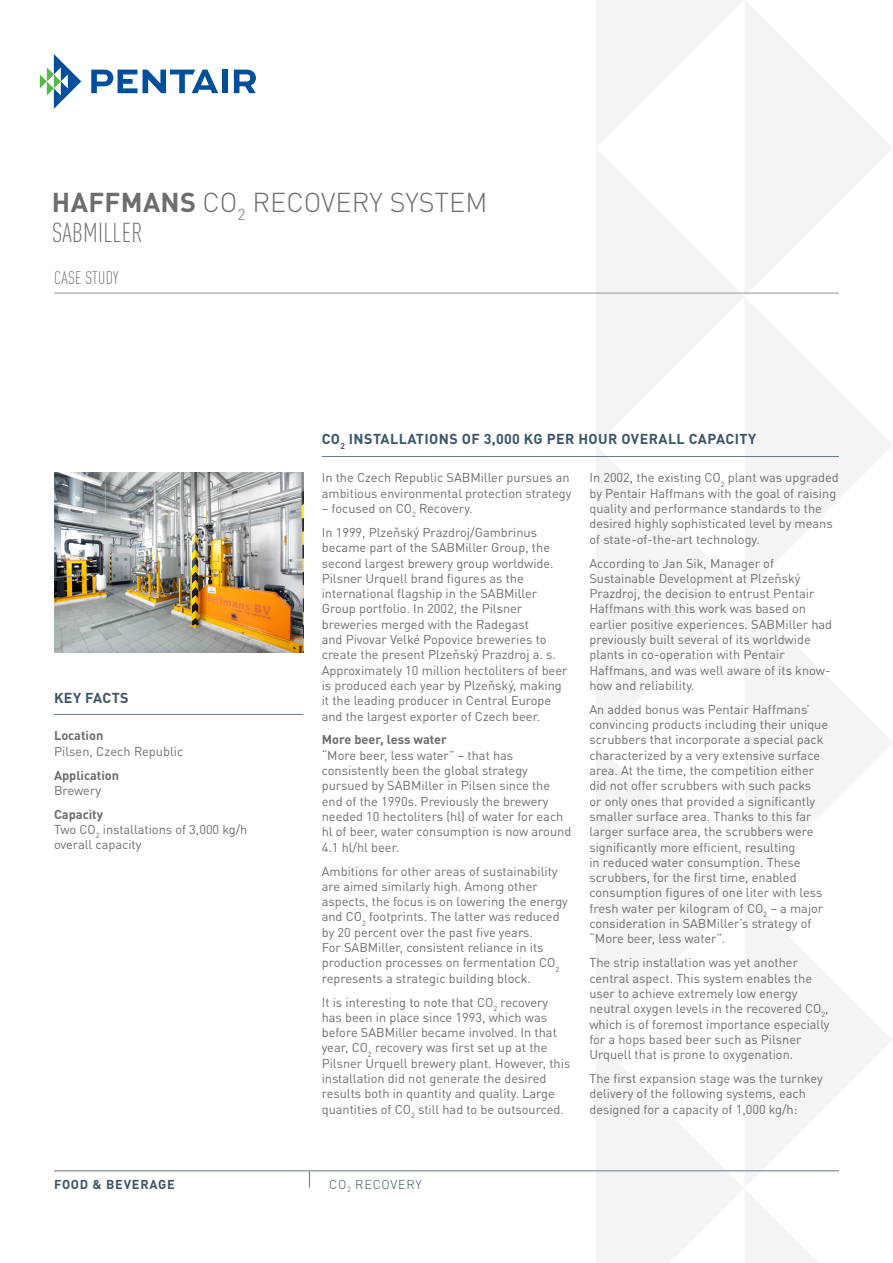
<style>
.page{position:relative;width:893px;height:1263px;background:#fff}
.page>*{position:absolute;margin:0;border:0;box-sizing:border-box;transform-origin:0 0}
.BrandedProductLine_T{font:300 27px "DIN Pro";color:#6c6d70}
.C_Descriptor_Title{font:300 condensed 27px "DIN Pro";letter-spacing:.01em;color:#6c6d70}
.C_TitleSection{font:300 condensed 18px "DIN Pro";letter-spacing:.01em;color:#6c6d70}
.C_SubTitleBodyCopy{font:700 14.25px "DIN Pro";letter-spacing:.03em;color:#3b5566}
.C_BodyCopy{font:12.75px/15.3px "DIN Pro";color:#6c6d70}
.C_BodyCopy-2{font:700 12.75px/15.3px "DIN Pro";color:#6c6d70}
.C_SolutionsPlatform{font:700 12.75px "DIN Pro";letter-spacing:.06em;color:#3b5566}
.C_Descriptor_InfoLin{font:300 12.75px "DIN Pro";letter-spacing:.055em;color:#3b5566}
.s1{font-weight:700}
.s2{font-weight:400}
</style>
<div class="page">
<svg style="left:596px;top:0;width:296px;height:148px"></svg>
<svg style="left:596px;top:148px;width:296px;height:297px"></svg>
<svg style="left:596px;top:445px;width:296px;height:297px"></svg>
<svg style="left:596px;top:742px;width:296px;height:430px"></svg>
<svg style="left:596px;top:1039px;width:237px;height:224px;fill:#f4f4f4"></svg>
<hr style="left:54px;top:1170px;width:785px;height:1px;background:#687a8a">
<svg style="left:309px;top:1171px;width:1px;height:16px"></svg>
<svg style="left:40px;top:54px;width:41px;height:55px"></svg>
<svg style="left:91px;top:70px;width:46px;height:23px"></svg>
<svg style="left:143px;top:70px;width:75px;height:23px"></svg>
<div style="left:222px;top:70px;width:6px;height:23px;background:#014e99"></div>
<svg style="left:234px;top:70px;width:22px;height:23px"></svg>
<hr style="left:54px;top:293px;width:785px;height:1px;background:#95979a">
<hr style="left:322px;top:456px;width:517px;height:1px;background:#687a8a">
<hr style="left:54px;top:714px;width:249px;height:1px;background:#687a8a">
<img style="left:54px;top:473px;width:250px;height:179px">
<p class="BrandedProductLine_T" style="left:52px;top:182px;width:437px"><span class="s1">HAFFMANS</span> CO<sub>2</sub> RECOVERY SYSTEM</p>
<p class="C_Descriptor_Title" style="left:52px;top:214px;width:92px">SABMILLER</p>
<p class="C_TitleSection" style="left:54px;top:265px;width:66px">CASE STUDY</p>
<p class="C_SubTitleBodyCopy" style="left:54px;top:686px;width:76px">KEY FACTS</p>
<p class="C_BodyCopy" style="left:54px;top:727px;width:131px"><span class="s1">Location<br></span>Pilsen, Czech Republic</p>
<p class="C_BodyCopy-2" style="left:54px;top:766px;width:67px">Application<br><span class="s2">Brewery</span></p>
<p class="C_BodyCopy" style="left:54px;top:805px;width:195px"><span class="s1">Capacity<br></span>Two CO<sub>2</sub> installations of 3,000 kg/h overall capacity</p>
<p class="C_SubTitleBodyCopy" style="left:322px;top:427px;width:436px">CO<sub>2</sub> INSTALLATIONS OF 3,000 KG PER HOUR OVERALL CAPACITY</p>
<p class="C_BodyCopy" style="left:322px;top:469px;width:251px">In the Czech Republic SABMiller pursues an ambitious environmental protection strategy</p>
<p class="C_BodyCopy" style="left:322px;top:499px;width:152px">– focused on CO<sub>2</sub> Recovery.</p>
<p class="C_BodyCopy" style="left:322px;top:523px;width:247px">In 1999, Plzeňský Prazdroj/Gambrinus became part of the SABMiller Group, the second largest brewery group worldwide.<br>Pilsner Urquell brand figures as the international flagship in the SABMiller Group portfolio. In 2002, the Pilsner breweries merged with the Radegast<br>and Pivovar Velké Popovice breweries to create the present Plzeňský Prazdroj a. s.<br>Approximately 10 million hectoliters of beer is produced each year by Plzeňský, making it the leading producer in Central Europe and the largest exporter of Czech beer.</p>
<p class="C_BodyCopy" style="left:322px;top:731px;width:251px"><span class="s1">More beer, less water<br></span>“More beer, less water” – that has consistently been the global strategy pursued by SABMiller in Pilsen since the end of the 1990s. Previously the brewery needed 10 hectoliters (hl) of water for each hl of beer, water consumption is now around 4.1 hl/hl beer.</p>
<p class="C_BodyCopy" style="left:322px;top:862px;width:248px">Ambitions for other areas of sustainability are aimed similarly high. Among other aspects, the focus is on lowering the energy and CO<sub>2</sub> footprints. The latter was reduced by 20 percent over the past five years.<br>For SABMiller, consistent reliance in its production processes on fermentation CO<sub>2 </sub>represents a strategic building block.</p>
<p class="C_BodyCopy" style="left:322px;top:993px;width:250px">It is interesting to note that CO<sub>2</sub> recovery has been in place since 1993, which was before SABMiller became involved. In that year, CO<sub>2</sub> recovery was first set up at the Pilsner Urquell brewery plant. However, this installation did not generate the desired results both in quantity and quality. Large quantities of CO<sub>2</sub> still had to be outsourced.</p>
<p class="C_BodyCopy" style="left:589px;top:469px;width:251px">In 2002, the existing CO<sub>2</sub> plant was upgraded by Pentair Haffmans with the goal of raising quality and performance standards to the desired highly sophisticated level by means of state-of-the-art technology.</p>
<p class="C_BodyCopy" style="left:589px;top:554px;width:244px">According to Jan Sik, Manager of Sustainable Development at Plzeňský Prazdroj, the decision to entrust Pentair Haffmans with this work was based on earlier positive experiences. SABMiller had previously built several of its worldwide plants in co-operation with Pentair Haffmans, and was well aware of its know&shy;how and reliability.</p>
<p class="C_BodyCopy" style="left:589px;top:700px;width:240px">An added bonus was Pentair Haffmans’ convincing products including their unique scrubbers that incorporate a special pack characterized by a very extensive surface area. At the time, the competition either did not offer scrubbers with such packs<br>or only ones that provided a significantly smaller surface area. Thanks to this far larger surface area, the scrubbers were significantly more efficient, resulting<br>in reduced water consumption. These scrubbers, for the first time, enabled consumption figures of one liter with less fresh water per kilogram of CO<sub>2</sub> – a major consideration in SABMiller’s strategy of “More beer, less water”.</p>
<p class="C_BodyCopy" style="left:589px;top:954px;width:242px">The strip installation was yet another central aspect. This system enables the user to achieve extremely low energy neutral oxygen levels in the recovered CO<sub>2</sub>, which is of foremost importance especially for a hops based beer such as Pilsner Urquell that is prone to oxygenation.</p>
<p class="C_BodyCopy" style="left:589px;top:1069px;width:235px">The first expansion stage was the turnkey delivery of the following systems, each designed for a capacity of 1,000 kg/h:</p>
<p class="C_SolutionsPlatform" style="left:54px;top:1174px;width:122px">FOOD &amp; BEVERAGE</p>
<p class="C_Descriptor_InfoLin" style="left:329px;top:1174px;width:94px">CO<sub>2</sub> RECOVERY</p>
</div>
